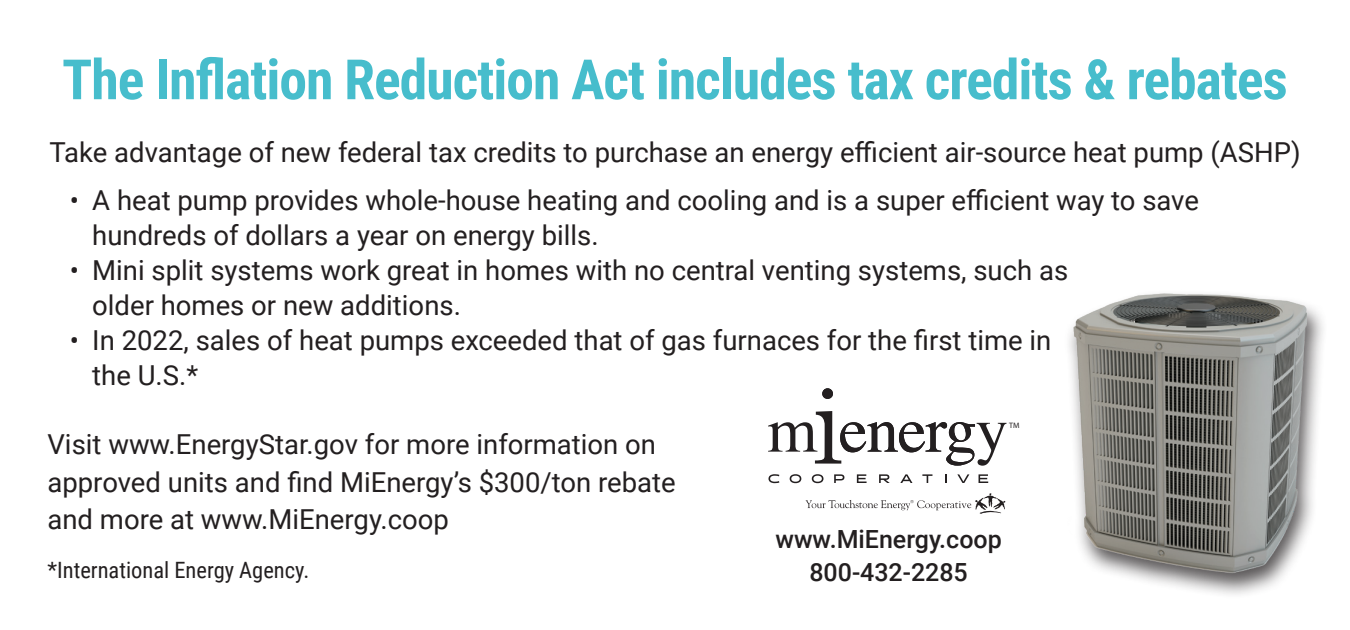
<style>
.page{position:relative;width:1350px;height:630px;background:#fff}
.page>*{position:absolute;margin:0;border:0;box-sizing:border-box;transform-origin:0 0}
.t1{font:700 55.5px "Roboto Condensed";letter-spacing:-.02em;color:#47bdcc}
.t2{font:27.5px/35px "Roboto";color:#231f20}
.t3{font:500 25px "Roboto";color:#231f20}
.t4{font:22.5px "Roboto Condensed";color:#231f20}
.t5{font:7.75px "Myriad Pro";color:#231f20}
</style>
<div class="page">
<div style="left:1064px;top:289px;width:265px;height:310px;background:#231f20;opacity:.75"></div>
<img style="left:1064px;top:289px;width:243px;height:303px">
<svg style="left:769px;top:474px;width:10px;height:9px"></svg>
<svg style="left:790px;top:474px;width:11px;height:9px"></svg>
<svg style="left:812px;top:474px;width:12px;height:9px"></svg>
<svg style="left:834px;top:474px;width:10px;height:9px"></svg>
<svg style="left:857px;top:474px;width:10px;height:9px"></svg>
<svg style="left:879px;top:474px;width:11px;height:9px"></svg>
<svg style="left:900px;top:474px;width:12px;height:9px"></svg>
<svg style="left:922px;top:474px;width:10px;height:9px"></svg>
<svg style="left:957px;top:474px;width:12px;height:9px"></svg>
<svg style="left:979px;top:474px;width:9px;height:9px"></svg>
<svg style="left:768px;top:411px;width:239px;height:55px"></svg>
<div style="left:822px;top:388px;width:11px;height:11px;background:#231f20;border-radius:50%"></div>
<svg style="left:806px;top:493px;width:199px;height:21px"></svg>
<p class="t1" style="left:62px;top:41px;width:1227px">The Inflation Reduction Act includes tax credits &amp; rebates</p>
<p class="t2" style="left:49px;top:134px;width:1253px">Take advantage of new federal tax credits to purchase an energy efficient air-source heat pump (ASHP)</p>
<p class="t2" style="left:92px;top:182px;width:1108px;text-indent:-23px">• A heat pump provides whole-house heating and cooling and is a super efficient way to save hundreds of dollars a year on energy bills.</p>
<p class="t2" style="left:92px;top:252px;width:978px;text-indent:-23px">• Mini split systems work great in homes with no central venting systems, such as older homes or new additions.</p>
<p class="t2" style="left:92px;top:322px;width:961px;text-indent:-23px">• In 2022, sales of heat pumps exceeded that of gas furnaces for the first time in the U.S.*</p>
<p class="t5" style="left:1009px;top:421px;width:12px">TM</p>
<p class="t2" style="left:48px;top:425px;width:630px;line-height:37.5px">Visit www.EnergyStar.gov for more information on approved units and find MiEnergy’s $300/ton rebate and more at www.MiEnergy.coop</p>
<p class="t4" style="left:48px;top:554px;width:263px">*International Energy Agency.</p>
<p class="t3" style="left:775px;top:522px;width:228px">www.MiEnergy.coop</p>
<p class="t3" style="left:809px;top:554px;width:160px">800-432-2285</p>
</div>
